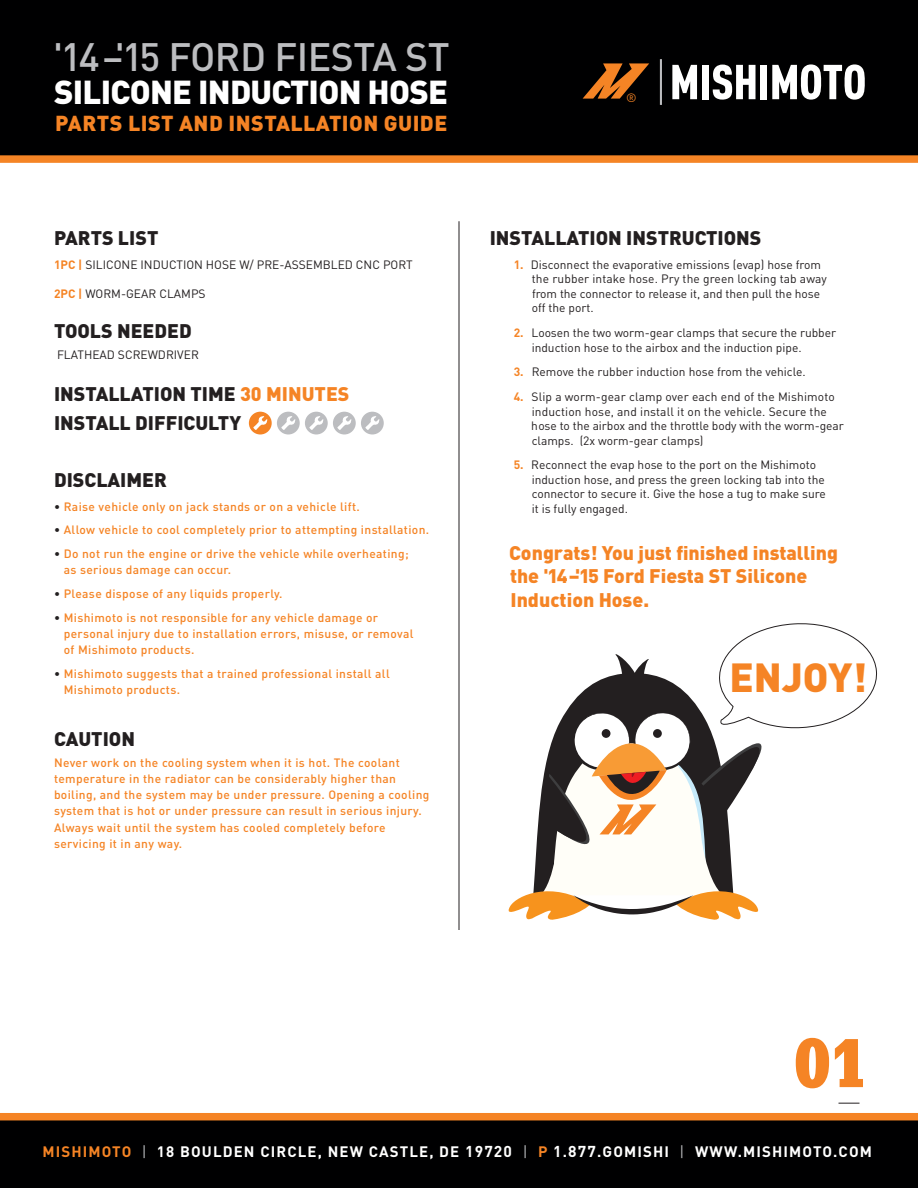
<style>
.page{position:relative;width:918px;height:1188px;background:#fff}
.page>*{position:absolute;margin:0;border:0;box-sizing:border-box;transform-origin:0 0}
.t1{font:72px "URW Egyptienne T Bold Extr Narr";color:#f58425}
.t2{font:900 49.8px "DIN";letter-spacing:-.02em;color:#fff}
.t3{font:900 40.2px "DIN";color:#f58425}
.t4{font:500 39.75px "DIN";letter-spacing:-.015em;color:#bcbdc0}
.t5{font:500 39.15px "DIN";letter-spacing:-.015em;color:#bcbdc0}
.t6{font:900 32.85px "DIN";letter-spacing:-.02em;color:#fff}
.t7{font:900 21.45px "DIN";letter-spacing:.02em;color:#f58425}
.t8{font:900 19.5px/28.5px "DIN";color:#231f20}
.t9{font:900 19.5px/23.4px "DIN";color:#f58425}
.t10{font:700 15px "DIN";letter-spacing:.075em;color:#fff}
.t11{font:12px/14.4px "DIN";color:#231f20}
.t12{font:500 12px/16.2px "DIN";letter-spacing:.03em;color:#f58425}
.t13{font:12px "DIN";color:#f58425}
.s1{font-weight:700;color:#f58425}
.s2{color:#f58425}
.s3{color:#231f20}
.s4{font-weight:400;color:#bcbdc0}
.s5{font-size:15.6px}
</style>
<div class="page">
<svg style="left:0;top:1113px;width:918px;height:75px;background:#180d04"></svg>
<div style="left:0;top:0;width:918px;height:163px;background:#000001"></div>
<svg style="left:672px;top:65px;width:25px;height:34px"></svg>
<div style="left:702px;top:65px;width:7px;height:34px;background:#fff"></div>
<svg style="left:713px;top:65px;width:43px;height:35px"></svg>
<div style="left:760px;top:65px;width:7px;height:34px;background:#fff"></div>
<svg style="left:772px;top:64px;width:93px;height:36px"></svg>
<svg style="left:583px;top:63px;width:66px;height:36px;background:#723d11"></svg>
<hr style="left:660px;top:59px;width:2px;height:46px;background:#bcbdc0">
<svg style="left:839px;top:1103px;width:21px;height:1px"></svg>
<hr style="left:459px;top:221px;width:1px;height:709px;background:#231f20">
<svg style="left:249px;top:412px;width:135px;height:22px"></svg>
<svg style="left:508px;top:623px;width:369px;height:297px"></svg>
<h3 class="t4" style="left:53px;top:17px;width:395px">2014+ FORD FIESTA ST</h3>
<h2 class="t2" style="left:52px;top:52px;width:395px">EXPANSION TANK</h2>
<h3 class="t5" style="left:53px;top:31px;width:398px">'14–'15 FORD FIESTA ST</h3>
<h3 class="t6" style="left:54px;top:70px;width:395px">SILICONE INDUCTION HOSE</h3>
<h3 class="t7" style="left:55px;top:109px;width:394px">PARTS LIST AND INSTALLATION GUIDE</h3>
<h3 class="t8" style="left:54px;top:223px;width:106px">PARTS LIST</h3>
<p class="t11" style="left:54px;top:257px;width:360px"><span class="s1">1PC |</span> SILICONE INDUCTION HOSE W/ PRE-ASSEMBLED CNC PORT</p>
<p class="t11" style="left:54px;top:286px;width:153px"><span class="s1">2PC |</span> WORM-GEAR CLAMPS</p>
<h3 class="t8" style="left:54px;top:316px;width:139px">TOOLS NEEDED</h3>
<p class="t11" style="left:57px;top:347px;width:143px">FLATHEAD SCREWDRIVER</p>
<h3 class="t8" style="left:54px;top:379px;width:297px">INSTALLATION TIME <span class="s2">30 MINUTES<br></span>INSTALL DIFFICULTY</h3>
<h3 class="t8" style="left:54px;top:465px;width:114px">DISCLAIMER</h3>
<p class="t12" style="left:54px;top:498px;width:307px"><span class="s3">•</span> Raise vehicle only on jack stands or on a vehicle lift.</p>
<p class="t12" style="left:54px;top:521px;width:377px"><span class="s3">•</span> Allow vehicle to cool completely prior to attempting installation.</p>
<p class="t12" style="left:64px;top:545px;width:346px;text-indent:-10px"><span class="s3">•</span> Do not run the engine or drive the vehicle while overheating; as serious damage can occur.</p>
<p class="t12" style="left:54px;top:585px;width:230px"><span class="s3">•</span> Please dispose of any liquids properly.</p>
<p class="t12" style="left:64px;top:609px;width:351px;text-indent:-10px"><span class="s3">•</span> Mishimoto is not responsible for any vehicle damage or personal injury due to installation errors, misuse, or removal of Mishimoto products.</p>
<p class="t12" style="left:64px;top:665px;width:328px;text-indent:-10px"><span class="s3">•</span> Mishimoto suggests that a trained professional install all<br>Mishimoto products.</p>
<h3 class="t8" style="left:54px;top:724px;width:83px">CAUTION</h3>
<p class="t12" style="left:54px;top:754px;width:377px">Never work on the cooling system when it is hot. The coolant temperature in the radiator can be considerably higher than boiling, and the system may be under pressure. Opening a cooling system that is hot or under pressure can result in serious injury.<br>Always wait until the system has cooled completely before servicing it in any way.</p>
<p class="t13" style="left:626px;top:90px;width:12px">®</p>
<h3 class="t8" style="left:490px;top:223px;width:273px">INSTALLATION INSTRUCTIONS</h3>
<p class="t11" style="left:532px;top:257px;width:297px;text-indent:-18px"><span class="s1">1.</span> Disconnect the evaporative emissions (evap) hose from the rubber intake hose. Pry the green locking tab away from the connector to release it, and then pull the hose off the port.</p>
<p class="t11" style="left:532px;top:325px;width:306px;text-indent:-18px"><span class="s1">2.</span> Loosen the two worm-gear clamps that secure the rubber induction hose to the airbox and the induction pipe.</p>
<p class="t11" style="left:514px;top:365px;width:293px"><span class="s1">3.</span> Remove the rubber induction hose from the vehicle.</p>
<p class="t11" style="left:531px;top:390px;width:314px;text-indent:-18px"><span class="s1">4.</span> Slip a worm-gear clamp over each end of the Mishimoto induction hose, and install it on the vehicle. Secure the hose to the airbox and the throttle body with the worm-gear clamps. (2x worm-gear clamps)</p>
<p class="t11" style="left:532px;top:458px;width:296px;text-indent:-18px"><span class="s1">5.</span> Reconnect the evap hose to the port on the Mishimoto induction hose, and press the green locking tab into the connector to secure it. Give the hose a tug to make sure it is fully engaged.</p>
<h3 class="t9" style="left:509px;top:540px;width:330px">Congrats! You just finished installing the '14–'15 Ford Fiesta ST Silicone<br>Induction Hose.</h3>
<h3 class="t3" style="left:730px;top:650px;width:139px">ENJOY!</h3>
<h1 class="t1" style="left:794px;top:1020px;width:74px">01</h1>
<p class="t10" style="left:42px;top:1142px;width:831px"><span class="s2">MISHIMOTO</span> <span class="s4">|</span> 18 BOULDEN CIRCLE, NEW CASTLE, DE <span class="s5">19720</span> <span class="s4">|</span> <span class="s2">P</span> <span class="s5">1</span>.<span class="s5">877</span>.GOMISHI <span class="s4">|</span> WWW.MISHIMOTO.COM</p>
</div>
